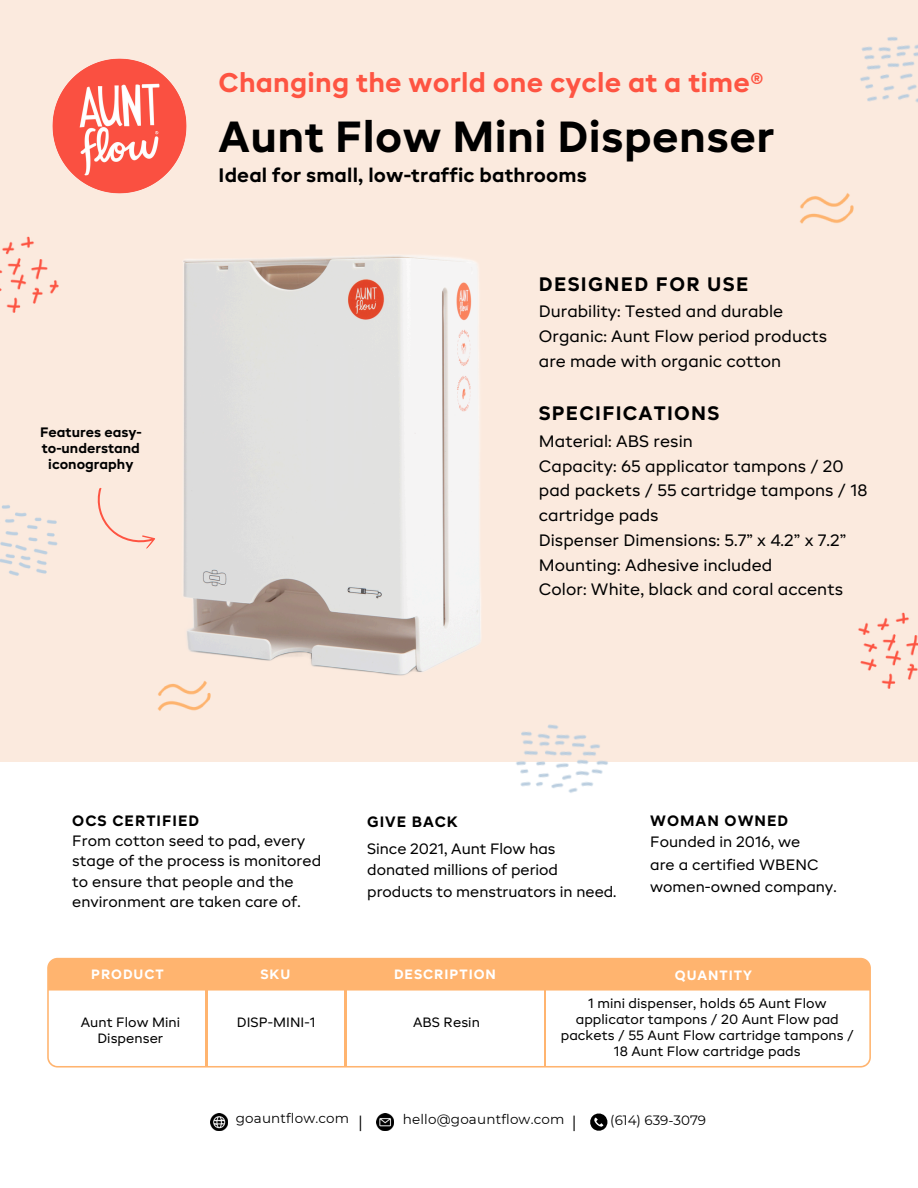
<style>
.page{position:relative;width:918px;height:1188px;background:#fff}
.page>*{position:absolute;margin:0;border:0;box-sizing:border-box;transform-origin:0 0}
.t1{font:700 43.5px "BR Candor";letter-spacing:.01em;color:#000}
.t2{font:700 27px "BR Candor";letter-spacing:.005em;color:#fe5442}
.t3{font:700 19.5px "BR Candor";letter-spacing:.01em;color:#000}
.t4{font:700 19.5px "BR Candor";letter-spacing:.065em;color:#000}
.t5{font:700 19.5px "BR Candor";letter-spacing:.07em;color:#000}
.t6{font:16.5px/24.8px "BR Candor";letter-spacing:.005em;color:#000}
.t7{font:16.5px "Montserrat";color:#000}
.t8{font:15px/20.2px "BR Candor";color:#000}
.t9{font:700 15px "BR Candor";letter-spacing:.065em;color:#000}
.t10{font:700 13.65px/15.8px "BR Candor";color:#000;text-align:center}
.t11{font:13.5px/15.8px "BR Candor";letter-spacing:.005em;color:#000;text-align:center}
.t12{font:13.5px "Montserrat";letter-spacing:.01em;color:#000}
.t13{font:700 13.5px "BR Candor";letter-spacing:.07em;color:#fff}
.s1{font-weight:700}
</style>
<div class="page">
<div style="left:0;top:0;width:918px;height:762px;background:#fbeade"></div>
<img style="left:52px;top:58px;width:135px;height:136px">
<svg style="left:47px;top:958px;width:824px;height:110px"></svg>
<div style="left:48px;top:959px;width:822px;height:32px;background:#ffb46f"></div>
<hr style="left:206px;top:973px;width:1px;height:94px;background:#ffb46f">
<hr style="left:344px;top:973px;width:2px;height:94px;background:#ffb46f">
<hr style="left:544px;top:973px;width:2px;height:94px;background:#ffb46f">
<img style="left:858px;top:612px;width:60px;height:77px">
<img style="left:0;top:236px;width:59px;height:77px">
<img style="left:516px;top:724px;width:92px;height:69px">
<img style="left:799px;top:193px;width:55px;height:31px">
<img style="left:0;top:505px;width:58px;height:71px">
<img style="left:860px;top:37px;width:58px;height:66px">
<img style="left:157px;top:702px;width:51px;height:9px">
<img style="left:211px;top:1113px;width:16px;height:17px">
<img style="left:377px;top:1113px;width:17px;height:17px">
<svg style="left:590px;top:1113px;width:17px;height:18px"></svg>
<svg style="left:97px;top:487px;width:23px;height:51px"></svg>
<img style="left:120px;top:255px;width:361px;height:447px">
<h1 class="t2" style="left:219px;top:71px;width:547px">Changing the world one cycle at a time®</h1>
<h3 class="t1" style="left:219px;top:119px;width:557px">Aunt Flow Mini Dispenser</h3>
<h3 class="t3" style="left:219px;top:167px;width:370px">Ideal for small, low-traffic bathrooms</h3>
<h6 class="t10" style="left:40px;top:426px;width:103px">Features easy&shy;to-understand iconography</h6>
<h6 class="t5" style="left:539px;top:276px;width:211px">DESIGNED FOR USE</h6>
<p class="t6" style="left:539px;top:300px;width:290px">Durability: Tested and durable<br>Organic: Aunt Flow period products are made with organic cotton</p>
<p class="t4" style="left:539px;top:405px;width:182px">SPECIFICATIONS</p>
<p class="t6" style="left:539px;top:430px;width:330px">Material: ABS resin<br>Capacity: 65 applicator tampons / 20 pad packets / 55 cartridge tampons / 18 cartridge pads<br>Dispenser Dimensions: 5.7” x 4.2” x 7.2”<br>Mounting: Adhesive included<br>Color: White, black and coral accents</p>
<h4 class="t8" style="left:72px;top:812px;width:250px"><span class="s1">OCS CERTIFIED<br></span>From cotton seed to pad, every stage of the process is monitored to ensure that people and the environment are taken care of.</h4>
<h5 class="t8" style="left:650px;top:811px;width:188px;line-height:22.2px"><span class="s1">WOMAN OWNED<br></span>Founded in 2016, we<br>are a certified WBENC women-owned company.</h5>
<h6 class="t9" style="left:367px;top:815px;width:92px">GIVE BACK</h6>
<h5 class="t8" style="left:367px;top:839px;width:251px;line-height:21.3px">Since 2021, Aunt Flow has donated millions of period products to menstruators in need.</h5>
<p class="t13" style="left:91px;top:969px;width:74px">PRODUCT</p>
<p class="t11" style="left:81px;top:1015px;width:101px">Aunt Flow Mini</p>
<p class="t11" style="left:98px;top:1031px;width:67px">Dispenser</p>
<h2 class="t13" style="left:261px;top:969px;width:31px">SKU</h2>
<h5 class="t11" style="left:237px;top:1015px;width:80px">DISP-MINI-1</h5>
<h2 class="t13" style="left:394px;top:969px;width:103px">DESCRIPTION</h2>
<p class="t11" style="left:413px;top:1015px;width:68px">ABS Resin</p>
<h5 class="t13" style="left:675px;top:969px;width:79px">QUANTITY</h5>
<p class="t11" style="left:561px;top:997px;width:295px">1 mini dispenser, holds 65 Aunt Flow applicator tampons / 20 Aunt Flow pad packets / 55 Aunt Flow cartridge tampons / 18 Aunt Flow cartridge pads</p>
<p class="t12" style="left:236px;top:1110px;width:115px">goauntflow.com</p>
<p class="t7" style="left:358px;top:1112px;width:6px">|</p>
<p class="t12" style="left:403px;top:1111px;width:163px">hello@goauntflow.com</p>
<h5 class="t7" style="left:572px;top:1112px;width:6px">|</h5>
<p class="t12" style="left:610px;top:1112px;width:97px">(614) 639-3079</p>
</div>
